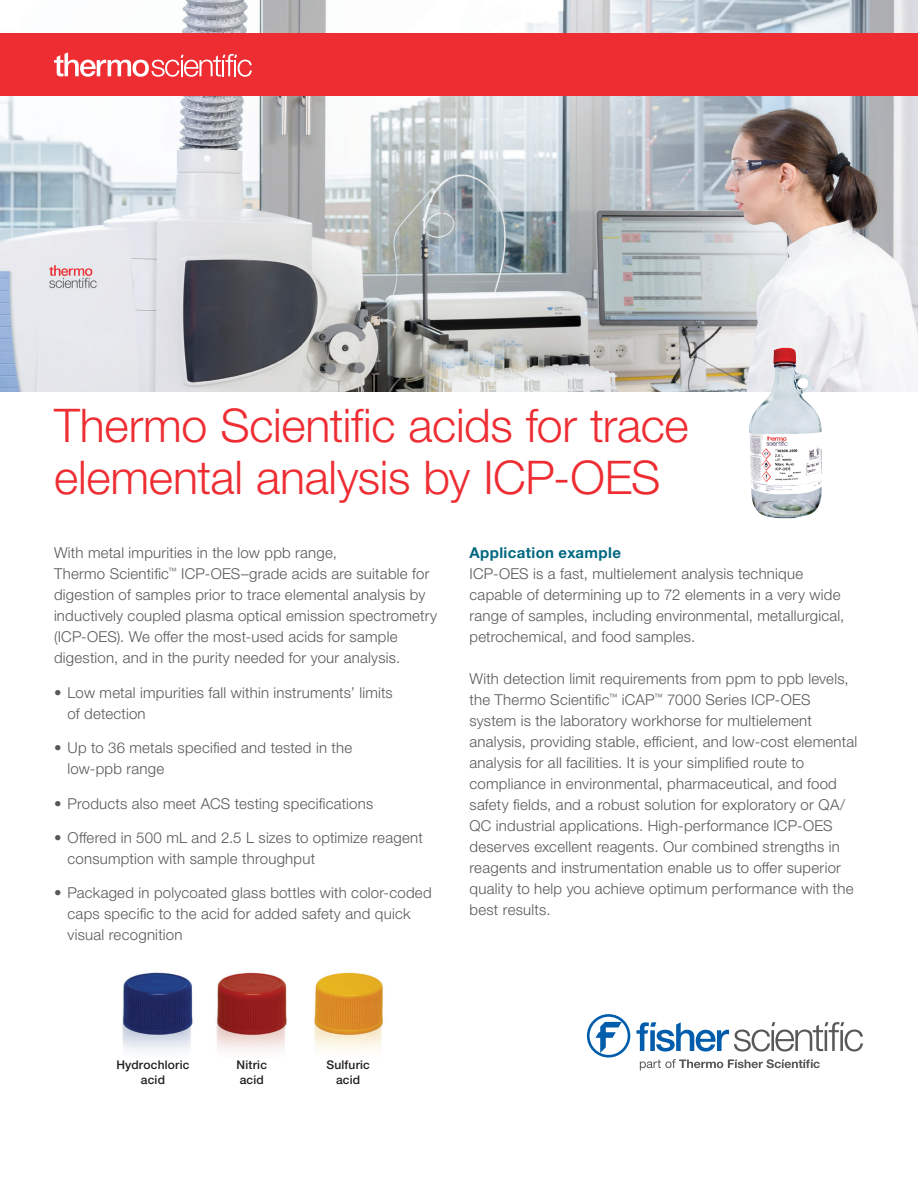
<style>
.page{position:relative;width:918px;height:1188px;background:#fff}
.page>*{position:absolute;margin:0;border:0;box-sizing:border-box;transform-origin:0 0}
.t1{font:300 46.5px/51px "Helvetica Neue LTW1 G";letter-spacing:-.005em;color:#ee2d33}
.t2{font:300 15px/21px "Helvetica Neue LTW1 G";letter-spacing:.015em;color:#57585a}
.t3{font:700 15px "Helvetica Neue LTW1 G";letter-spacing:.025em;color:#00687f}
.t4{font:500 12px/15.8px "Helvetica Neue LTW1 G";letter-spacing:.015em;color:#231f20;text-align:center}
</style>
<div class="page">
<img style="left:0;top:0;width:918px;height:392px">
<img style="left:745px;top:348px;width:77px;height:134px">
<img style="left:122px;top:972px;width:261px;height:80px">
<svg style="left:587px;top:1014px;width:43px;height:44px"></svg>
<svg style="left:640px;top:1059px;width:180px;height:11px"></svg>
<svg style="left:636px;top:1022px;width:227px;height:30px"></svg>
<div style="left:0;top:33px;width:918px;height:63px;background:#ee2d33"></div>
<svg style="left:54px;top:52px;width:198px;height:25px"></svg>
<h1 class="t1" style="left:54px;top:400px;width:636px">Thermo Scientific acids for trace elemental analysis by ICP-OES</h1>
<p class="t2" style="left:54px;top:542px;width:385px">With metal impurities in the low ppb range,<br>Thermo Scientific<sup>™</sup> ICP-OES–grade acids are suitable for digestion of samples prior to trace elemental analysis by inductively coupled plasma optical emission spectrometry (ICP-OES). We offer the most-used acids for sample digestion, and in the purity needed for your analysis.</p>
<p class="t2" style="left:68px;top:682px;width:327px;text-indent:-14px">• Low metal impurities fall within instruments’ limits of detection</p>
<p class="t2" style="left:68px;top:737px;width:286px;text-indent:-14px">• Up to 36 metals specified and tested in the low-ppb range</p>
<p class="t2" style="left:54px;top:793px;width:321px">• Products also meet ACS testing specifications</p>
<p class="t2" style="left:68px;top:827px;width:357px;text-indent:-14px">• Offered in 500 mL and 2.5 L sizes to optimize reagent consumption with sample throughput</p>
<p class="t2" style="left:68px;top:883px;width:366px;text-indent:-14px">• Packaged in polycoated glass bottles with color-coded caps specific to the acid for added safety and quick visual recognition</p>
<p class="t3" style="left:470px;top:543px;width:153px">Application example</p>
<p class="t2" style="left:470px;top:563px;width:376px">ICP-OES is a fast, multielement analysis technique capable of determining up to 72 elements in a very wide range of samples, including environmental, metallurgical, petrochemical, and food samples.</p>
<p class="t2" style="left:470px;top:668px;width:389px">With detection limit requirements from ppm to ppb levels, the Thermo Scientific<sup>™</sup> iCAP<sup>™</sup> 7000 Series ICP-OES system is the laboratory workhorse for multielement analysis, providing stable, efficient, and low-cost elemental analysis for all facilities. It is your simplified route to compliance in environmental, pharmaceutical, and food safety fields, and a robust solution for exploratory or QA/ QC industrial applications. High-performance ICP-OES deserves excellent reagents. Our combined strengths in reagents and instrumentation enable us to offer superior quality to help you achieve optimum performance with the best results.</p>
<p class="t4" style="left:116px;top:1057px;width:75px">Hydrochloric acid</p>
<p class="t4" style="left:237px;top:1057px;width:32px;text-align:left">Nitric acid</p>
<p class="t4" style="left:326px;top:1057px;width:45px">Sulfuric acid</p>
</div>
